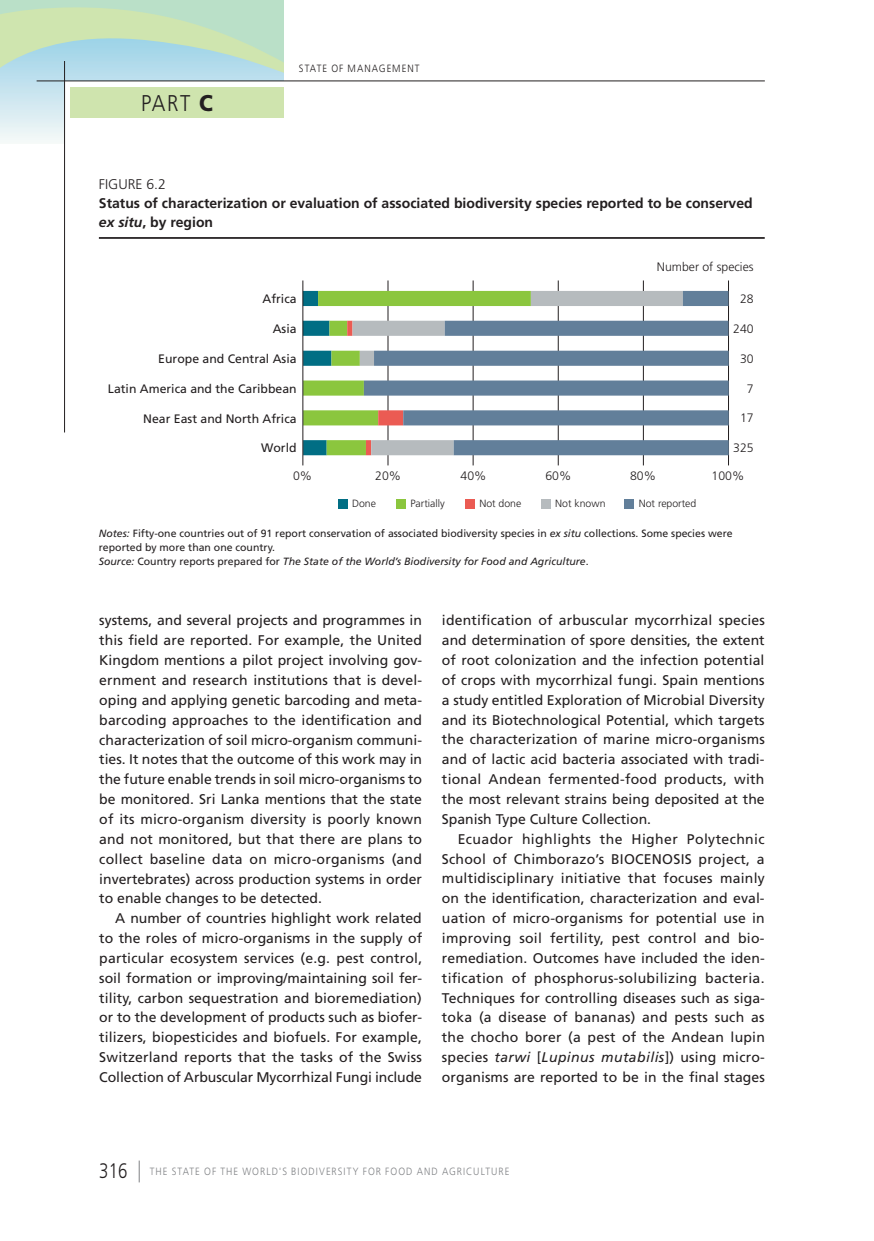
<style>
.page{position:relative;width:874px;height:1241px;background:#fff}
.page>*{position:absolute;margin:0;border:0;box-sizing:border-box;transform-origin:0 0}
.t1{font:300 22.75px "Frutiger LT Std";color:#231f20;scale:.9 1}
.t2{font:300 21px "Frutiger LT Std";color:#231f20;scale:.8 1}
.t3{font:14px/19.8px "Frutiger LT Std";color:#231f20;text-align:justify}
.t4{font:700 14px/19.2px "Frutiger LT Std";color:#231f20}
.t5{font:300 14px "Frutiger LT Std";color:#231f20}
.t6{font:12.25px "Frutiger LT Std";color:#231f20}
.t7{font:300 12.25px "Frutiger LT Std";color:#231f20}
.t8{font:10.5px/14px "Frutiger LT Std";color:#231f20}
.t9{font:300 10.5px "Frutiger LT Std";letter-spacing:.11em;color:#808285;scale:.9 1}
.t10{font:300 10.5px "Frutiger LT Std";color:#231f20}
.t11{font:300 10.5px "Frutiger LT Std";letter-spacing:.11em;color:#231f20;scale:.9 1}
.s1{font-weight:900}
.s2{font-style:italic}
</style>
<div class="page">
<svg style="left:0;top:94px;width:64px;height:48px"></svg>
<svg style="left:0;top:0;width:284px;height:94px;background:#bddfcd"></svg>
<div style="left:64px;top:81px;width:220px;height:63px;background:#fff"></div>
<div style="left:70px;top:87px;width:214px;height:31px;background:#cfe4ae"></div>
<hr style="left:37px;top:80px;width:727px;height:1px;background:#231f20">
<hr style="left:64px;top:61px;width:1px;height:371px;background:#231f20">
<svg style="left:139px;top:1160px;width:1px;height:22px"></svg>
<hr style="left:99px;top:237px;width:665px;height:2px;background:#231f20">
<hr style="left:727px;top:281px;width:1px;height:184px;background:#231f20">
<hr style="left:642px;top:281px;width:1px;height:184px;background:#231f20">
<hr style="left:557px;top:281px;width:1px;height:184px;background:#231f20">
<hr style="left:472px;top:281px;width:1px;height:184px;background:#231f20">
<hr style="left:387px;top:281px;width:1px;height:184px;background:#231f20">
<svg style="left:303px;top:291px;width:49px;height:164px"></svg>
<svg style="left:352px;top:291px;width:12px;height:164px"></svg>
<svg style="left:364px;top:291px;width:364px;height:164px"></svg>
<div style="left:337px;top:499px;width:10px;height:10px;background:#016e84"></div>
<div style="left:396px;top:499px;width:10px;height:10px;background:#8bc63e"></div>
<div style="left:464px;top:499px;width:10px;height:10px;background:#eb5b53"></div>
<div style="left:540px;top:499px;width:10px;height:10px;background:#b6bbbe"></div>
<div style="left:624px;top:499px;width:10px;height:10px;background:#627f9a"></div>
<hr style="left:302px;top:281px;width:1px;height:184px;background:#231f20">
<h1 class="t1" style="left:141px;top:90px;width:81px">Part <span class="s1">C</span></h1>
<p class="t11" style="left:299px;top:62px;width:135px">STATE OF MANAGEMENT</p>
<p class="t5" style="left:99px;top:176px;width:68px">Figure 6.2</p>
<p class="t4" style="left:99px;top:193px;width:655px">Status of characterization or evaluation of associated biodiversity species reported to be conserved <span class="s2">ex situ</span>, by region</p>
<p class="t6" style="left:262px;top:291px;width:36px">Africa</p>
<p class="t6" style="left:273px;top:321px;width:25px">Asia</p>
<p class="t6" style="left:158px;top:351px;width:140px">Europe and Central Asia</p>
<p class="t6" style="left:108px;top:381px;width:190px">Latin America and the Caribbean</p>
<p class="t6" style="left:143px;top:411px;width:155px">Near East and North Africa</p>
<p class="t6" style="left:261px;top:440px;width:37px">World</p>
<p class="t7" style="left:656px;top:259px;width:98px">Number of species</p>
<p class="t7" style="left:739px;top:292px;width:15px">28</p>
<p class="t7" style="left:733px;top:322px;width:22px">240</p>
<p class="t7" style="left:739px;top:351px;width:15px">30</p>
<p class="t7" style="left:746px;top:381px;width:8px">7</p>
<p class="t7" style="left:739px;top:411px;width:15px">17</p>
<p class="t7" style="left:733px;top:441px;width:22px">325</p>
<p class="t7" style="left:293px;top:468px;width:21px">0%</p>
<p class="t7" style="left:375px;top:468px;width:27px">20%</p>
<p class="t7" style="left:460px;top:468px;width:27px">40%</p>
<p class="t7" style="left:545px;top:468px;width:27px">60%</p>
<p class="t7" style="left:630px;top:468px;width:27px">80%</p>
<p class="t7" style="left:711px;top:468px;width:34px">100%</p>
<p class="t10" style="left:352px;top:497px;width:25px">Done</p>
<p class="t10" style="left:410px;top:497px;width:36px">Partially</p>
<p class="t10" style="left:479px;top:497px;width:44px">Not done</p>
<p class="t10" style="left:555px;top:497px;width:52px">Not known</p>
<p class="t10" style="left:638px;top:497px;width:59px">Not reported</p>
<p class="t8" style="left:99px;top:526px;width:635px"><span class="s2">Notes:</span> Fifty-one countries out of 91 report conservation of associated biodiversity species in <span class="s2">ex situ</span> collections. Some species were reported by more than one country.<br><span class="s2">Source:</span> Country reports prepared for <span class="s2">The State of the World’s Biodiversity for Food and Agriculture</span>.</p>
<p class="t3" style="left:99px;top:610px;width:324px">systems, and several projects and programmes in this field are reported. For example, the United Kingdom mentions a pilot project involving gov&shy;ernment and research institutions that is devel&shy;oping and applying genetic barcoding and meta&shy;barcoding approaches to the identification and characterization of soil micro-organism communi&shy;ties. It notes that the outcome of this work may in the future enable trends in soil micro-organisms to be monitored. Sri Lanka mentions that the state of its micro-organism diversity is poorly known and not monitored, but that there are plans to collect baseline data on micro-organisms (and invertebrates) across production systems in order to enable changes to be detected.</p>
<p class="t3" style="left:99px;top:908px;width:324px;text-indent:16px">A number of countries highlight work related to the roles of micro-organisms in the supply of particular ecosystem services (e.g. pest control, soil formation or improving/maintaining soil fer&shy;tility, carbon sequestration and bioremediation) or to the development of products such as biofer&shy;tilizers, biopesticides and biofuels. For example, Switzerland reports that the tasks of the Swiss Collection of Arbuscular Mycorrhizal Fungi include</p>
<p class="t3" style="left:441px;top:610px;width:324px">identification of arbuscular mycorrhizal species and determination of spore densities, the extent of root colonization and the infection potential of crops with mycorrhizal fungi. Spain mentions a study entitled Exploration of Microbial Diversity and its Biotechnological Potential, which targets the characterization of marine micro-organisms and of lactic acid bacteria associated with tradi&shy;tional Andean fermented-food products, with the most relevant strains being deposited at the Spanish Type Culture Collection.</p>
<p class="t3" style="left:441px;top:828px;width:324px;text-indent:16px">Ecuador highlights the Higher Polytechnic School of Chimborazo’s BIOCENOSIS project, a multidisciplinary initiative that focuses mainly on the identification, characterization and eval&shy;uation of micro-organisms for potential use in improving soil fertility, pest control and bio&shy;remediation. Outcomes have included the iden&shy;tification of phosphorus-solubilizing bacteria.<br>Techniques for controlling diseases such as siga&shy;toka (a disease of bananas) and pests such as the chocho borer (a pest of the Andean lupin species <span class="s2">tarwi</span> [<span class="s2">Lupinus mutabilis</span>]) using micro&shy;organisms are reported to be in the final stages</p>
<h2 class="t2" style="left:99px;top:1158px;width:37px">316</h2>
<p class="t9" style="left:150px;top:1165px;width:401px">the state OF TH E WORLD'S biod iversity FOr FOOD AND AGRICULTURE</p>
</div>
